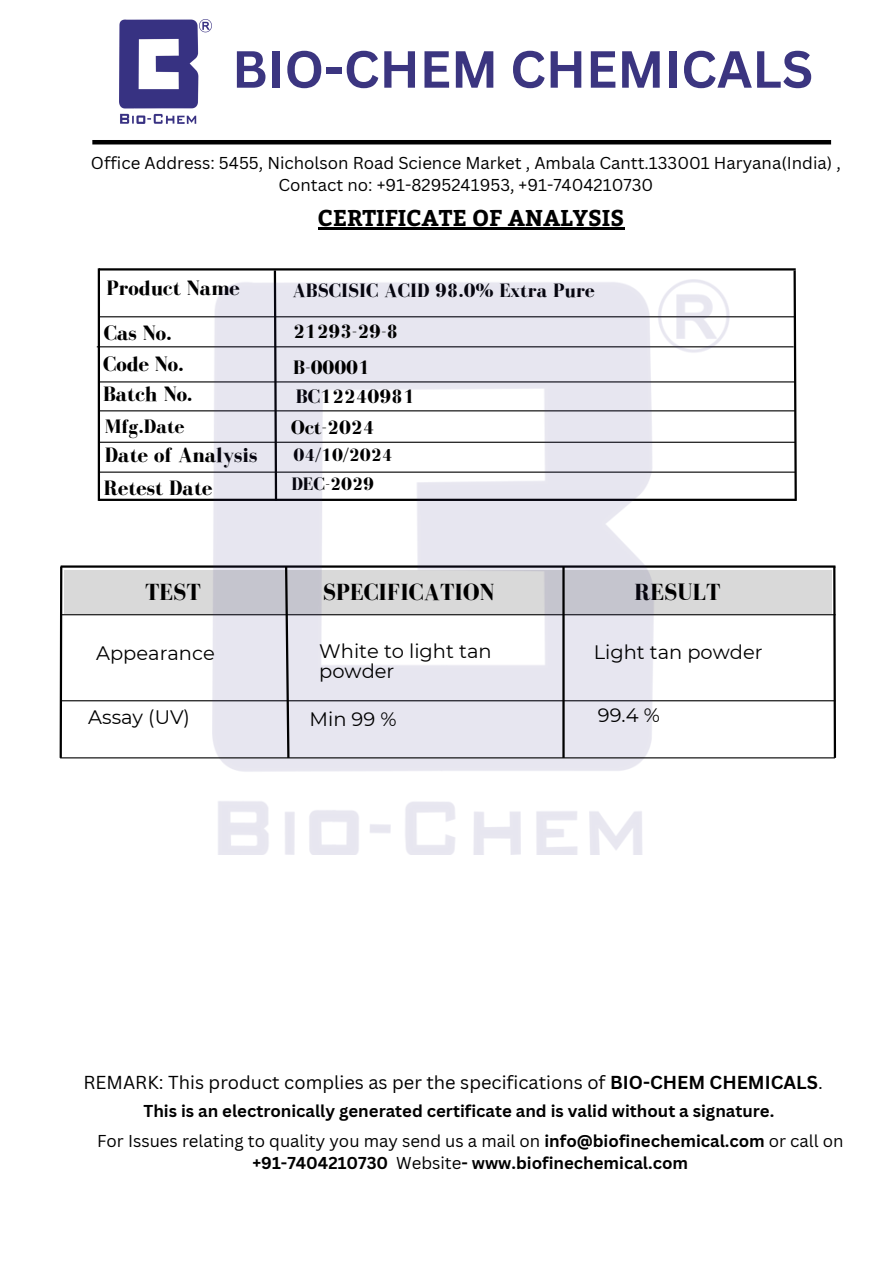
<style>
.page{position:relative;width:894px;height:1264px;background:#fff}
.page>*{position:absolute;margin:0;border:0;box-sizing:border-box;transform-origin:0 0}
.t1{font:700 51px "Canva Sans";color:#3b3580}
.t2{font:700 24px "Bodoni FLF";color:#000}
.t3{font:700 22.8px "Bitter";color:#000}
.t4{font:700 21.45px "Bodoni FLF";color:#000}
.t5{font:700 20.1px "Bodoni FLF";color:#000}
.t6{font:700 19.95px "Bodoni FLF";color:#000}
.t7{font:19.5px/20.2px "Montserrat";color:#000}
.t8{font:700 18.6px "Bodoni FLF";color:#000}
.t9{font:18.3px "Canva Sans";color:#000}
.t10{font:700 16.8px/22.5px "Canva Sans";color:#000;text-align:center}
.t11{font:16.8px/22.5px "Canva Sans";color:#000;text-align:center}
.s1{font-weight:700}
.s2{font-weight:400}
</style>
<div class="page">
<svg style="left:831px;top:565px;width:6px;height:194px"></svg>
<svg style="left:792px;top:268px;width:5px;height:233px"></svg>
<hr style="left:92px;top:140px;width:738px;height:4px;background:#000">
<img style="left:119px;top:20px;width:92px;height:103px">
<hr style="left:318px;top:228px;width:306px;height:2px;background:#000">
<hr style="left:61px;top:614px;width:774px;height:1px;background:#000">
<hr style="left:61px;top:700px;width:774px;height:1px;background:#000">
<hr style="left:61px;top:565px;width:774px;height:2px;background:#000">
<div style="left:64px;top:570px;width:766px;height:44px;background:#d9d9d9"></div>
<hr style="left:99px;top:316px;width:696px;height:1px;background:#000">
<hr style="left:97px;top:346px;width:696px;height:1px;background:#000">
<hr style="left:99px;top:381px;width:696px;height:1px;background:#000">
<hr style="left:99px;top:410px;width:696px;height:1px;background:#000">
<hr style="left:99px;top:441px;width:696px;height:2px;background:#000">
<hr style="left:99px;top:471px;width:696px;height:1px;background:#000">
<hr style="left:99px;top:498px;width:696px;height:3px;background:#000">
<hr style="left:98px;top:268px;width:2px;height:233px;background:#000">
<svg style="left:272px;top:270px;width:6px;height:9px"></svg>
<hr style="left:99px;top:268px;width:696px;height:2px;background:#000">
<img style="left:212px;top:279px;width:517px;height:575px">
<svg style="left:284px;top:564px;width:6px;height:196px"></svg>
<hr style="left:60px;top:757px;width:774px;height:1px;background:#000">
<svg style="left:59px;top:565px;width:4px;height:194px"></svg>
<hr style="left:562px;top:566px;width:2px;height:192px;background:#000">
<h4 class="t1" style="left:232px;top:33px;width:582px">BIO-CHEM CHEMICALS</h4>
<p class="t11" style="left:91px;top:151px;width:751px">Office Address: 5455, Nicholson Road Science Market , Ambala Cantt.133001 Haryana(India) ,<br>Contact no: +91-8295241953, +91-7404210730</p>
<h4 class="t3" style="left:318px;top:201px;width:308px">CERTIFICATE OF ANALYSIS</h4>
<h4 class="t4" style="left:106px;top:277px;width:135px">Product Name</h4>
<p class="t4" style="left:104px;top:321px;width:70px">Cas No.</p>
<h6 class="t4" style="left:103px;top:352px;width:82px">Code No.</h6>
<h5 class="t4" style="left:103px;top:382px;width:91px">Batch No.</h5>
<h5 class="t5" style="left:105px;top:415px;width:81px">Mfg.Date</h5>
<h5 class="t4" style="left:105px;top:443px;width:154px">Date of Analysis</h5>
<h4 class="t4" style="left:104px;top:476px;width:110px">Retest Date</h4>
<h4 class="t6" style="left:292px;top:279px;width:303px">ABSCISIC ACID 98.0% Extra Pure</h4>
<p class="t6" style="left:293px;top:320px;width:107px">21293-29-8</p>
<h5 class="t5" style="left:293px;top:356px;width:78px">B-00001</h5>
<h4 class="t5" style="left:296px;top:385px;width:120px">BC12240981</h4>
<h2 class="t5" style="left:291px;top:417px;width:85px">Oct-2024</h2>
<h4 class="t8" style="left:293px;top:444px;width:101px">04/10/2024</h4>
<h4 class="t8" style="left:291px;top:473px;width:84px">DEC-2029</h4>
<h4 class="t2" style="left:145px;top:579px;width:57px">TEST</h4>
<h3 class="t2" style="left:323px;top:579px;width:173px">SPECIFICATION</h3>
<h3 class="t2" style="left:634px;top:579px;width:87px">RESULT</h3>
<h4 class="t7" style="left:96px;top:643px;width:120px">Appearance</h4>
<h2 class="t7" style="left:319px;top:641px;width:174px">White to light tan powder</h2>
<p class="t7" style="left:593px;top:642px;width:170px">Light tan powder</p>
<h2 class="t7" style="left:88px;top:707px;width:103px">Assay (UV)</h2>
<h5 class="t7" style="left:309px;top:709px;width:88px">Min 99 %</h5>
<h5 class="t7" style="left:597px;top:705px;width:63px">99.4 %</h5>
<p class="t9" style="left:83px;top:1069px;width:740px">REMARK: This product complies as per the specifications of <span class="s1">BIO-CHEM CHEMICALS</span>.</p>
<h1 class="t10" style="left:143px;top:1099px;width:632px">This is an electronically generated certificate and is valid without a signature.</h1>
<p class="t10" style="left:97px;top:1128px;width:747px"><span class="s2">For Issues relating to quality you may send us a mail on</span> info@biofinechemical.com <span class="s2">or call on </span>+91-7404210730 <span class="s2">Website</span>- www.biofinechemical.com</p>
</div>
